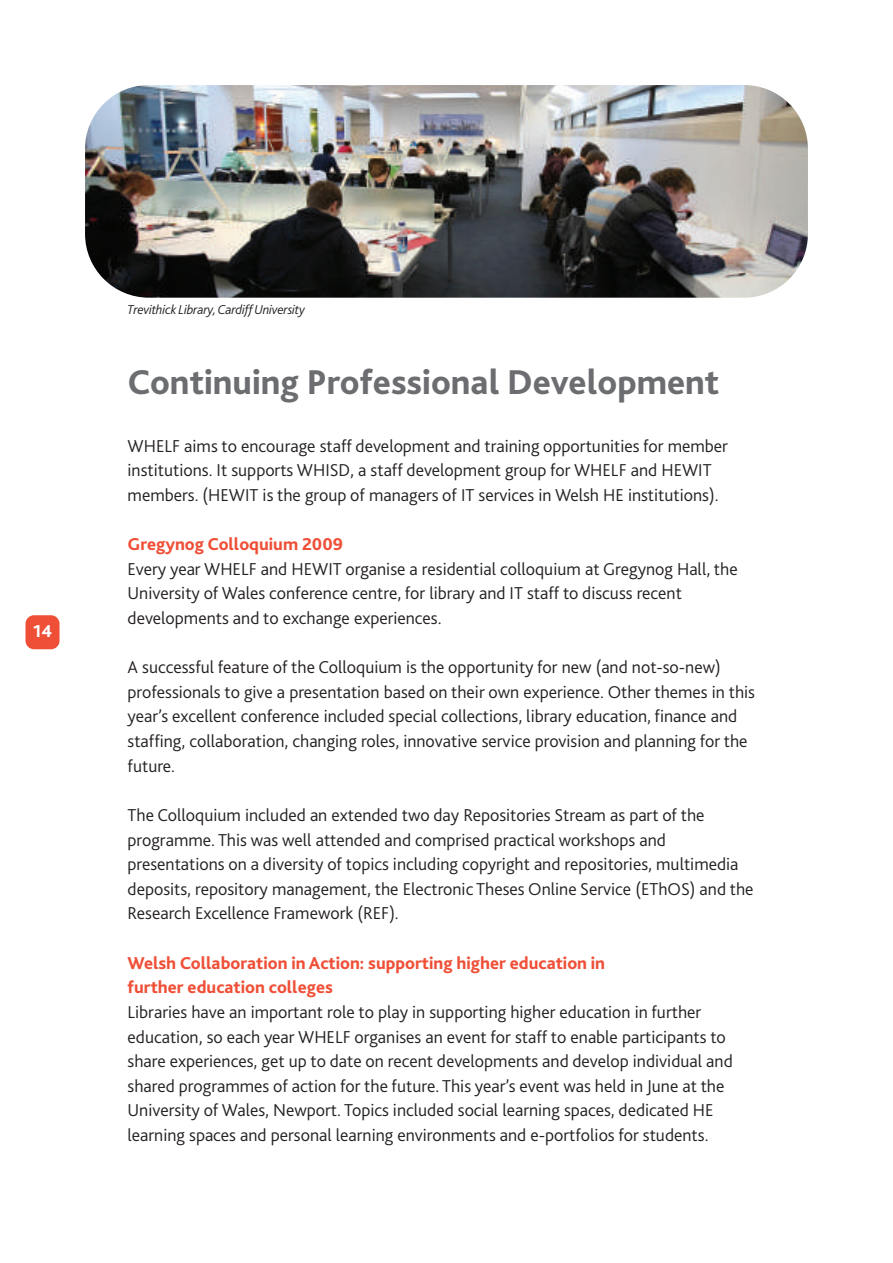
<style>
.page{position:relative;width:893px;height:1263px;background:#fff}
.page>*{position:absolute;margin:0;border:0;box-sizing:border-box;transform-origin:0 0}
.t1{font:800 36px "Bliss 2";color:#6c6d70}
.t2{font:300 18px/24.6px "Bliss 2";color:#231f20}
.t3{font:800 18px/24.6px "Bliss 2";color:#ef4f37}
.t4{font:800 18px "Bliss 2";color:#fff}
.t5{font:italic 300 13.5px "Bliss 2";letter-spacing:-.015em;color:#231f20}
</style>
<div class="page">
<div style="left:26px;top:615px;width:34px;height:34px;background:#ef4f37;border-radius:9px"></div>
<img style="left:85px;top:85px;width:723px;height:213px;border-radius:64px">
<p class="t4" style="left:33px;top:624px;width:21px">14</p>
<p class="t5" style="left:128px;top:304px;width:179px">Trevithick Library,CardiffUniversity</p>
<h1 class="t1" style="left:128px;top:368px;width:593px">Continuing Professional Development</h1>
<p class="t2" style="left:128px;top:435px;width:602px">WHELF aims to encourage staff development and training opportunities for member institutions. It supports WHISD, a staff development group for WHELF and HEWIT members. (HEWIT is the group of managers of IT services in Welsh HE institutions).</p>
<p class="t3" style="left:128px;top:533px;width:217px">Gregynog Colloquium 2009</p>
<p class="t2" style="left:128px;top:558px;width:612px">Every year WHELF and HEWIT organise a residential colloquium at Gregynog Hall, the<br>University of Wales conference centre, for library and IT staff to discuss recent developments and to exchange experiences.</p>
<p class="t2" style="left:128px;top:657px;width:629px">A successful feature of the Colloquium is the opportunity for new (and not-so-new) professionals to give a presentation based on their own experience. Other themes in this year’s excellent conference included special collections, library education, finance and staffing, collaboration, changing roles, innovative service provision and planning for the future.</p>
<p class="t2" style="left:128px;top:804px;width:627px">The Colloquium included an extended two day Repositories Stream as part of the programme. This was well attended and comprised practical workshops and presentations on a diversity of topics including copyright and repositories, multimedia deposits, repository management, the Electronic Theses Online Service (EThOS) and the Research Excellence Framework (REF).</p>
<p class="t3" style="left:128px;top:952px;width:479px">Welsh Collaboration in Action: supporting higher education in further education colleges</p>
<p class="t2" style="left:128px;top:1001px;width:607px">Libraries have an important role to play in supporting higher education in further education, so each year WHELF organises an event for staff to enable participants to share experiences, get up to date on recent developments and develop individual and shared programmes of action for the future. This year’s event was held in June at the University of Wales, Newport. Topics included social learning spaces, dedicated HE learning spaces and personal learning environments and e-portfolios for students.</p>
</div>
